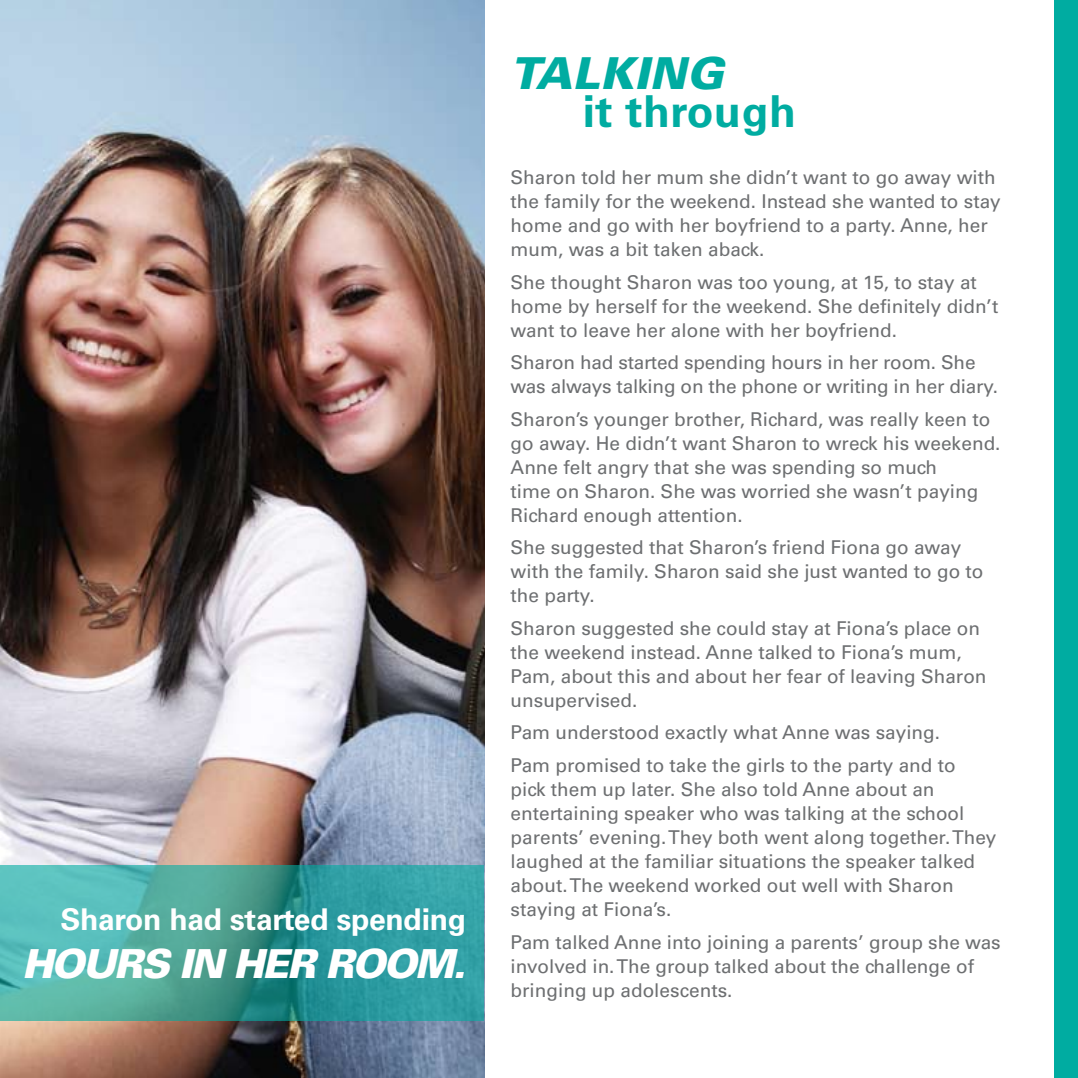
<style>
.page{position:relative;width:1078px;height:1078px;background:#fff}
.page>*{position:absolute;margin:0;border:0;box-sizing:border-box;transform-origin:0 0}
.t1{font:700 44px "Univers LT Std";color:#00aca1}
.t2{font:italic 900 44px "Univers LT Std";letter-spacing:.01em;color:#00aca1}
.t3{font:italic 900 40px "Univers LT Std";letter-spacing:-.05em;color:#fff}
.t4{font:700 30px "Univers LT Std";letter-spacing:-.01em;color:#fff}
.t5{font:19px/24px "Univers LT Std";color:#6d6f71}
</style>
<div class="page">
<img style="left:0;top:0;width:484px;height:1077px">
<svg style="left:0;top:864px;width:484px;height:156px;background:#41a4a0"></svg>
<div style="left:1054px;top:0;width:23px;height:1077px;background:#00aca1"></div>
<h3 class="t4" style="left:60px;top:901px;width:407px">Sharon had started spending</h3>
<h2 class="t3" style="left:22px;top:938px;width:445px">HOURS IN HER ROOM.</h2>
<h1 class="t2" style="left:510px;top:45px;width:214px">TALKING</h1>
<h1 class="t1" style="left:582px;top:85px;width:215px">it through</h1>
<p class="t5" style="left:510px;top:165px;width:491px">Sharon told her mum she didn’t want to go away with the family for the weekend. Instead she wanted to stay home and go with her boyfriend to a party. Anne, her mum, was a bit taken aback.</p>
<p class="t5" style="left:510px;top:270px;width:489px">She thought Sharon was too young, at 15, to stay at home by herself for the weekend. She definitely didn’t want to leave her alone with her boyfriend.</p>
<p class="t5" style="left:510px;top:350px;width:489px">Sharon had started spending hours in her room. She was always talking on the phone or writing in her diary.</p>
<p class="t5" style="left:510px;top:407px;width:491px">Sharon’s younger brother, Richard, was really keen to go away. He didn’t want Sharon to wreck his weekend.<br>Anne felt angry that she was spending so much<br>time on Sharon. She was worried she wasn’t paying Richard enough attention.</p>
<p class="t5" style="left:510px;top:535px;width:474px">She suggested that Sharon’s friend Fiona go away with the family. Sharon said she just wanted to go to the party.</p>
<p class="t5" style="left:510px;top:616px;width:477px">Sharon suggested she could stay at Fiona’s place on the weekend instead. Anne talked to Fiona’s mum, Pam, about this and about her fear of leaving Sharon unsupervised.</p>
<p class="t5" style="left:510px;top:716px;width:446px;line-height:32.6px">Pam understood exactly what Anne was saying.<br>Pam promised to take the girls to the party and to</p>
<p class="t5" style="left:510px;top:777px;width:487px">pick them up later. She also told Anne about an entertaining speaker who was talking at the school parents’ evening. They both went along together. They laughed at the familiar situations the speaker talked about. The weekend worked out well with Sharon staying at Fiona’s.</p>
<p class="t5" style="left:510px;top:929px;width:491px">Pam talked Anne into joining a parents’ group she was involved in. The group talked about the challenge of bringing up adolescents.</p>
</div>
